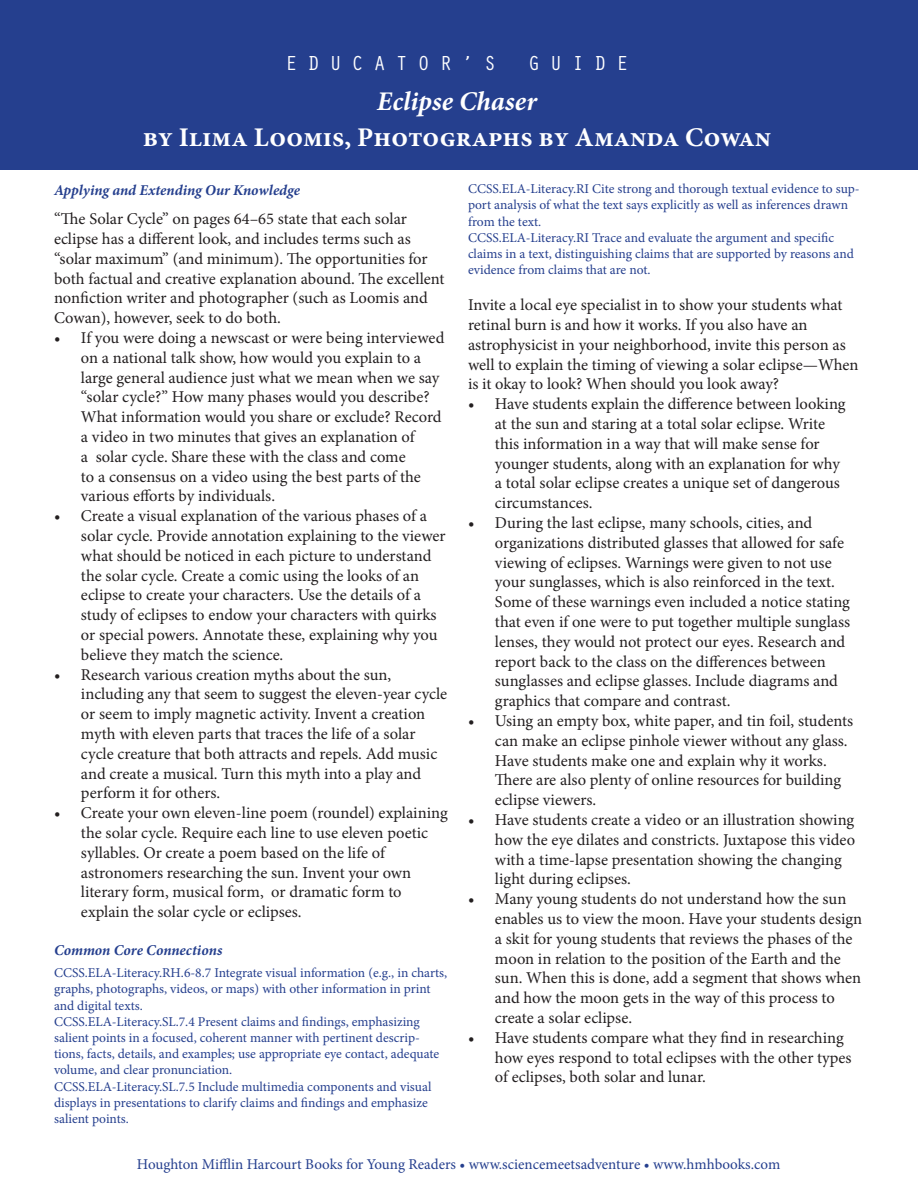
<style>
.page{position:relative;width:918px;height:1188px;background:#fff}
.page>*{position:absolute;margin:0;border:0;box-sizing:border-box;transform-origin:0 0}
.t1{font:700 27px "Minion Pro";color:#fff}
.t2{font:italic 700 27px "Minion Pro";letter-spacing:.005em;color:#fff}
.t3{font:21px "Orator Std";letter-spacing:.45em;color:#fff}
.t4{font:16.5px/19.8px "Minion Pro";color:#231f20}
.t5{font:15px "Minion Pro";color:#253f8e}
.t6{font:italic 700 15px "Minion Pro";letter-spacing:-.005em;color:#253f8e}
.t7{font:13.5px/16.2px "Minion Pro";color:#253f8e}
</style>
<div class="page">
<div style="left:0;top:0;width:918px;height:169px;background:#253f8e"></div>
<p class="t3" style="left:285px;top:48px;width:213px">EDUCATOR’S</p>
<p class="t3" style="left:528px;top:48px;width:102px">GUIDE</p>
<h1 class="t2" style="left:377px;top:82px;width:162px">Eclipse Chaser</h1>
<h1 class="t1" style="left:143px;top:118px;width:630px">by Ilima Loomis, Photographs by Amanda Cowan</h1>
<p class="t6" style="left:54px;top:180px;width:248px">Applying and Extending Our Knowledge</p>
<p class="t4" style="left:54px;top:209px;width:392px">“The Solar Cycle” on pages 64–65 state that each solar eclipse has a different look, and includes terms such as “solar maximum” (and minimum). The opportunities for both factual and creative explanation abound. The excellent nonfiction writer and photographer (such as Loomis and Cowan), however, seek to do both.</p>
<p class="t4" style="left:81px;top:328px;width:365px;text-indent:-27px">• If you were doing a newscast or were being interviewed on a national talk show, how would you explain to a large general audience just what we mean when we say “solar cycle?” How many phases would you describe?<br>What information would you share or exclude? Record a video in two minutes that gives an explanation of<br>a solar cycle. Share these with the class and come<br>to a consensus on a video using the best parts of the various efforts by individuals.</p>
<p class="t4" style="left:81px;top:506px;width:366px;text-indent:-27px">• Create a visual explanation of the various phases of a solar cycle. Provide annotation explaining to the viewer what should be noticed in each picture to understand the solar cycle. Create a comic using the looks of an eclipse to create your characters. Use the details of a study of eclipses to endow your characters with quirks or special powers. Annotate these, explaining why you believe they match the science.</p>
<p class="t4" style="left:81px;top:664px;width:368px;text-indent:-27px">• Research various creation myths about the sun, including any that seem to suggest the eleven-year cycle or seem to imply magnetic activity. Invent a creation myth with eleven parts that traces the life of a solar cycle creature that both attracts and repels. Add music and create a musical. Turn this myth into a play and perform it for others.</p>
<p class="t4" style="left:81px;top:803px;width:368px;text-indent:-27px">• Create your own eleven-line poem (roundel) explaining the solar cycle. Require each line to use eleven poetic syllables. Or create a poem based on the life of astronomers researching the sun. Invent your own literary form, musical form, or dramatic form to explain the solar cycle or eclipses.</p>
<p class="t6" style="left:54px;top:939px;width:170px">Common Core Connections</p>
<p class="t7" style="left:54px;top:965px;width:395px">CCSS.ELA-Literacy.RH.6-8.7 Integrate visual information (e.g., in charts, graphs, photographs, videos, or maps) with other information in print and digital texts.<br>CCSS.ELA-Literacy.SL.7.4 Present claims and findings, emphasizing salient points in a focused, coherent manner with pertinent descrip&shy;tions, facts, details, and examples; use appropriate eye contact, adequate volume, and clear pronunciation.<br>CCSS.ELA-Literacy.SL.7.5 Include multimedia components and visual displays in presentations to clarify claims and findings and emphasize salient points.</p>
<p class="t7" style="left:468px;top:181px;width:393px">CCSS.ELA-Literacy.RI Cite strong and thorough textual evidence to sup&shy;port analysis of what the text says explicitly as well as inferences drawn from the text.<br>CCSS.ELA-Literacy.RI Trace and evaluate the argument and specific claims in a text, distinguishing claims that are supported by reasons and evidence from claims that are not.</p>
<p class="t4" style="left:468px;top:295px;width:392px">Invite a local eye specialist in to show your students what retinal burn is and how it works. If you also have an astrophysicist in your neighborhood, invite this person as well to explain the timing of viewing a solar eclipse—When is it okay to look? When should you look away?</p>
<p class="t4" style="left:495px;top:394px;width:352px;text-indent:-27px">• Have students explain the difference between looking at the sun and staring at a total solar eclipse. Write this information in a way that will make sense for younger students, along with an explanation for why a total solar eclipse creates a unique set of dangerous circumstances.</p>
<p class="t4" style="left:495px;top:513px;width:357px;text-indent:-27px">• During the last eclipse, many schools, cities, and organizations distributed glasses that allowed for safe viewing of eclipses. Warnings were given to not use your sunglasses, which is also reinforced in the text.<br>Some of these warnings even included a notice stating that even if one were to put together multiple sunglass lenses, they would not protect our eyes. Research and report back to the class on the differences between sunglasses and eclipse glasses. Include diagrams and graphics that compare and contrast.</p>
<p class="t4" style="left:495px;top:711px;width:360px;text-indent:-27px">• Using an empty box, white paper, and tin foil, students can make an eclipse pinhole viewer without any glass.<br>Have students make one and explain why it works.<br>There are also plenty of online resources for building eclipse viewers.</p>
<p class="t4" style="left:495px;top:810px;width:362px;text-indent:-27px">• Have students create a video or an illustration showing how the eye dilates and constricts. Juxtapose this video with a time-lapse presentation showing the changing light during eclipses.</p>
<p class="t4" style="left:495px;top:889px;width:369px;text-indent:-27px">• Many young students do not understand how the sun enables us to view the moon. Have your students design a skit for young students that reviews the phases of the moon in relation to the position of the Earth and the sun. When this is done, add a segment that shows when and how the moon gets in the way of this process to create a solar eclipse.</p>
<p class="t4" style="left:495px;top:1028px;width:358px;text-indent:-27px">• Have students compare what they find in researching how eyes respond to total eclipses with the other types of eclipses, both solar and lunar.</p>
<p class="t5" style="left:137px;top:1154px;width:645px">Houghton Mifflin Harcourt Books for Young Readers • www.sciencemeetsadventure • www.hmhbooks.com</p>
</div>
